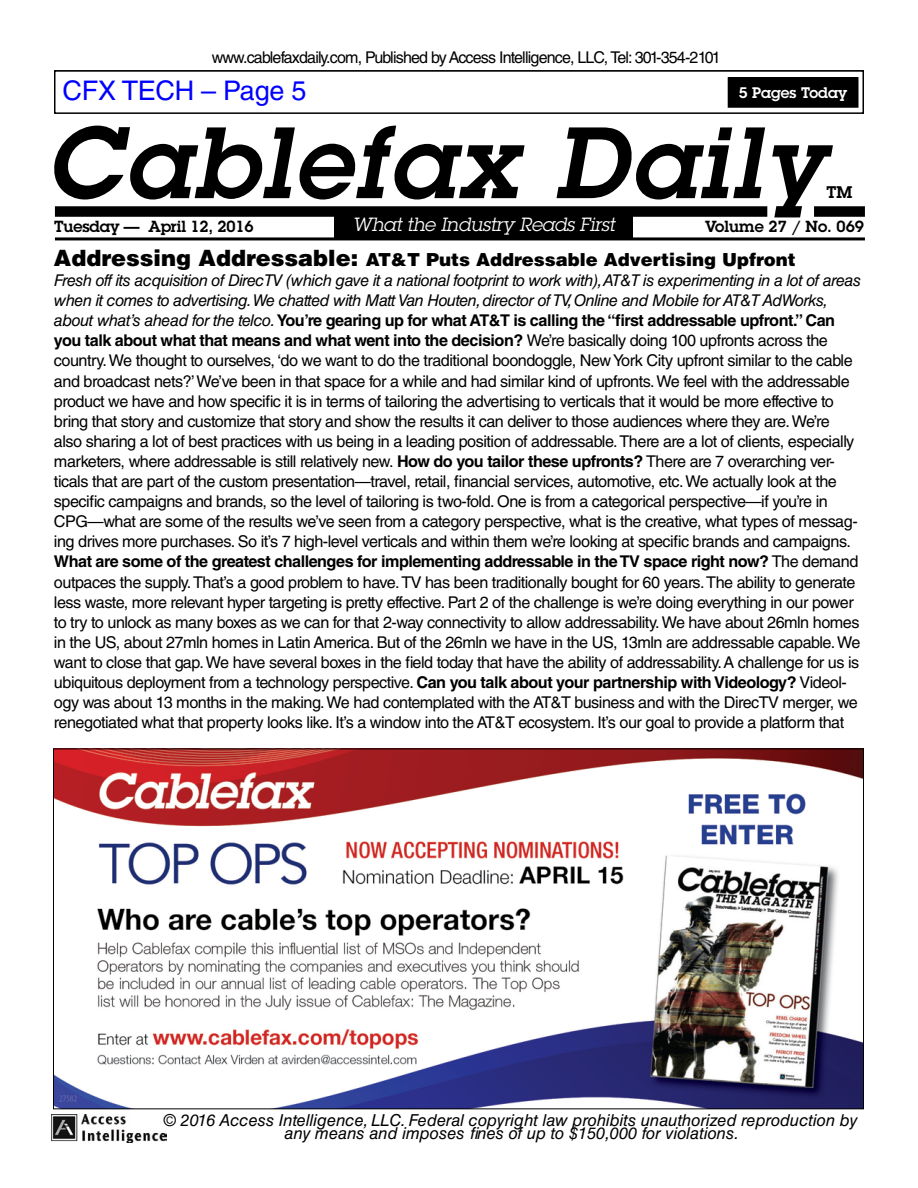
<style>
.page{position:relative;width:918px;height:1188px;background:#fff}
.page>*{position:absolute;margin:0;border:0;box-sizing:border-box;transform-origin:0 0}
.t1{font:italic 600 99px "Lubalin Graph Std";letter-spacing:.03em;color:#000}
.t2{font:27px "Helvetica LT Std";letter-spacing:-.01em;color:#00f}
.t3{font:italic 18.75px "Lubalin Graph Std";letter-spacing:-.01em;color:#fff}
.t4{font:900 18px "Helvetica LT Std";color:#000}
.t5{font:italic 16.5px/13.5px "Helvetica LT Std";color:#000;text-align:center}
.t6{font:600 16.5px "Lubalin Graph Std";color:#000}
.t7{font:16.2px/20.1px "Helvetica LT Std";letter-spacing:-.03em;color:#000}
.t8{font:16.2px "Helvetica LT Std";letter-spacing:-.05em;color:#000}
.t9{font:600 15.75px "Lubalin Graph Std";letter-spacing:-.01em;color:#000}
.t10{font:600 15px "Lubalin Graph Std";color:#fff}
.s1{font-size:22.5px}
.s2{font-style:italic}
.s3{font-weight:700}
</style>
<div class="page">
<div style="left:55px;top:206px;width:712px;height:11px;background:#000"></div>
<div style="left:814px;top:206px;width:51px;height:11px;background:#000"></div>
<div style="left:334px;top:212px;width:299px;height:26px;background:#000"></div>
<hr style="left:55px;top:237px;width:810px;height:3px;background:#000">
<img style="left:52px;top:1114px;width:115px;height:29px">
<div style="left:54px;top:70px;width:810px;height:44px;border:2px solid #000"></div>
<div style="left:728px;top:78px;width:130px;height:29px;background:#000"></div>
<div style="left:728px;top:77px;width:131px;height:31px;border:2px solid #000"></div>
<img style="left:55px;top:751px;width:807px;height:356px">
<p class="t8" style="left:212px;top:48px;width:511px">www.cablefaxdaily.com, Published by Access Intelligence, LLC, Tel: 301-354-2101</p>
<h2 class="t2" style="left:63px;top:75px;width:245px">CFX TECH – Page 5</h2>
<p class="t10" style="left:739px;top:83px;width:10px">4</p>
<p class="t10" style="left:739px;top:83px;width:110px">5 Pages Today</p>
<h1 class="t1" style="left:46px;top:97px;width:779px">Cablefax Daily</h1>
<p class="t6" style="left:827px;top:181px;width:27px">TM</p>
<p class="t3" style="left:352px;top:213px;width:264px">What the Industry Reads First</p>
<p class="t9" style="left:54px;top:216px;width:201px">Tuesday — April 12, 2016</p>
<p class="t4" style="left:54px;top:248px;width:743px"><span class="s1">Addressing Addressable:</span> AT&amp;T Puts Addressable Advertising Upfront</p>
<p class="t7" style="left:54px;top:270px;width:809px"><span class="s2">Fresh off its acquisition of DirecTV (which gave it a national footprint to work with),AT&amp;T is experimenting in a lot of areas when it comes to advertising. We chatted with Matt Van Houten, director of TV, Online and Mobile for AT&amp;T AdWorks, about what’s ahead for the telco.</span> <span class="s3">You’re gearing up for what AT&amp;T is calling the “first addressable upfront.” Can you talk about what that means and what went into the decision?</span> We’re basically doing 100 upfronts across the country. We thought to ourselves, ‘do we want to do the traditional boondoggle, New York City upfront similar to the cable and broadcast nets?’ We’ve been in that space for a while and had similar kind of upfronts. We feel with the addressable product we have and how specific it is in terms of tailoring the advertising to verticals that it would be more effective to bring that story and customize that story and show the results it can deliver to those audiences where they are. We’re also sharing a lot of best practices with us being in a leading position of addressable. There are a lot of clients, especially marketers, where addressable is still relatively new. <span class="s3">How do you tailor these upfronts?</span> There are 7 overarching ver&shy;ticals that are part of the custom presentation—travel, retail, financial services, automotive, etc. We actually look at the specific campaigns and brands, so the level of tailoring is two-fold. One is from a categorical perspective—if you’re in CPG—what are some of the results we’ve seen from a category perspective, what is the creative, what types of messag&shy;ing drives more purchases. So it’s 7 high-level verticals and within them we’re looking at specific brands and campaigns.<br><span class="s3">What are some of the greatest challenges for implementing addressable in the TV space right now?</span> The demand outpaces the supply. That’s a good problem to have. TV has been traditionally bought for 60 years. The ability to generate less waste, more relevant hyper targeting is pretty effective. Part 2 of the challenge is we’re doing everything in our power to try to unlock as many boxes as we can for that 2-way connectivity to allow addressability. We have about 26mln homes in the US, about 27mln homes in Latin America. But of the 26mln we have in the US, 13mln are addressable capable. We want to close that gap. We have several boxes in the field today that have the ability of addressability. A challenge for us is ubiquitous deployment from a technology perspective. <span class="s3">Can you talk about your partnership with Videology?</span> Videol&shy;ogy was about 13 months in the making. We had contemplated with the AT&amp;T business and with the DirecTV merger, we renegotiated what that property looks like. It’s a window into the AT&amp;T ecosystem. It’s our goal to provide a platform that</p>
<p class="t9" style="left:705px;top:216px;width:160px">Volume 27 / No. 069</p>
<p class="t5" style="left:164px;top:1113px;width:695px">© 2016 Access Intelligence, LLC. Federal copyright law prohibits unauthorized reproduction by any means and imposes fines of up to $150,000 for violations.</p>
</div>
